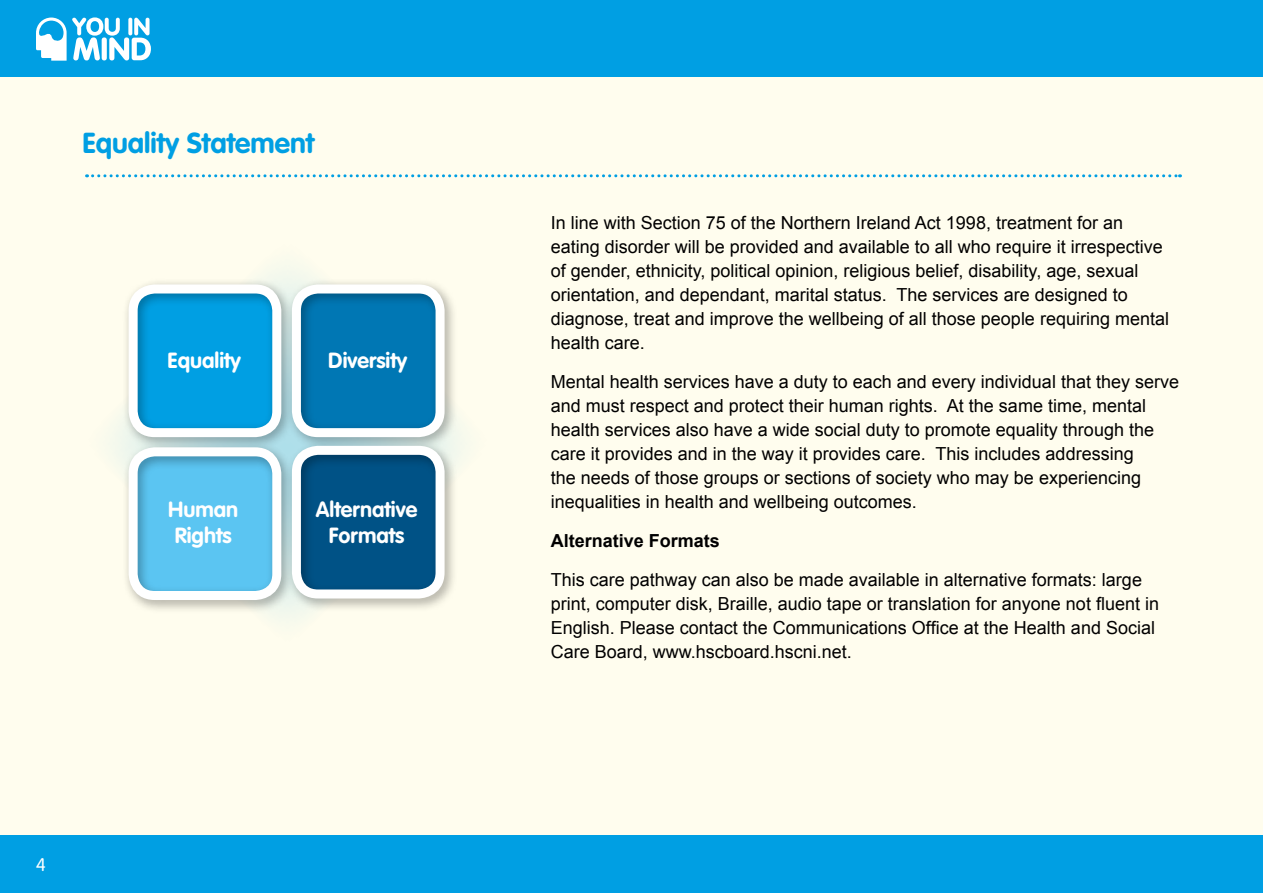
<style>
.page{position:relative;width:1263px;height:893px;background:#fff}
.page>*{position:absolute;margin:0;border:0;box-sizing:border-box;transform-origin:0 0}
.t1{font:700 28.5px "VAG Rounded";color:#009fe3}
.t2{font:700 21.6px/26px "VAG Rounded";color:#fff;text-align:center}
.t3{font:18px/24px "Arial";color:#000}
.t4{font:700 18px "Arial";color:#000}
.t5{font:300 18px "VAG Rounded";color:#fff}
</style>
<div class="page">
<div style="left:0;top:77px;width:1263px;height:759px;background:#fffdee"></div>
<div style="left:0;top:0;width:1263px;height:77px;background:#009fe3"></div>
<div style="left:0;top:836px;width:1263px;height:57px;background:#009fe3"></div>
<svg style="left:87px;top:174px;width:1093px;height:3px"></svg>
<svg style="left:36px;top:17px;width:115px;height:44px"></svg>
<div style="left:122px;top:278px;width:336px;height:336px;background:#000;opacity:.35"></div>
<div style="left:292px;top:284px;width:153px;height:153px;border:9px solid #fff;border-radius:22px"></div>
<div style="left:129px;top:284px;width:152px;height:153px;border:9px solid #fff;border-radius:22px"></div>
<div style="left:129px;top:447px;width:152px;height:153px;border:9px solid #fff;border-radius:22px"></div>
<div style="left:292px;top:446px;width:153px;height:152px;border:9px solid #fff;border-radius:22px"></div>
<h1 class="t1" style="left:82px;top:126px;width:233px">Equality Statement</h1>
<p class="t2" style="left:168px;top:347px;width:75px">Equality</p>
<p class="t2" style="left:328px;top:347px;width:80px">Diversity</p>
<p class="t2" style="left:168px;top:497px;width:72px">Human<br>Rights</p>
<p class="t2" style="left:316px;top:497px;width:103px">Alternative<br>Formats</p>
<p class="t5" style="left:36px;top:854px;width:11px">4</p>
<p class="t3" style="left:551px;top:211px;width:620px">In line with Section 75 of the Northern Ireland Act 1998, treatment for an eating disorder will be provided and available to all who require it irrespective of gender, ethnicity, political opinion, religious belief, disability, age, sexual orientation, and dependant, marital status. The services are designed to diagnose, treat and improve the wellbeing of all those people requiring mental health care.</p>
<p class="t3" style="left:551px;top:370px;width:630px">Mental health services have a duty to each and every individual that they serve and must respect and protect their human rights. At the same time, mental health services also have a wide social duty to promote equality through the care it provides and in the way it provides care. This includes addressing<br>the needs of those groups or sections of society who may be experiencing inequalities in health and wellbeing outcomes.</p>
<p class="t4" style="left:551px;top:529px;width:171px">Alternative Formats</p>
<p class="t3" style="left:551px;top:568px;width:610px">This care pathway can also be made available in alternative formats: large print, computer disk, Braille, audio tape or translation for anyone not fluent in English. Please contact the Communications Office at the Health and Social Care Board, www.hscboard.hscni.net.</p>
</div>
